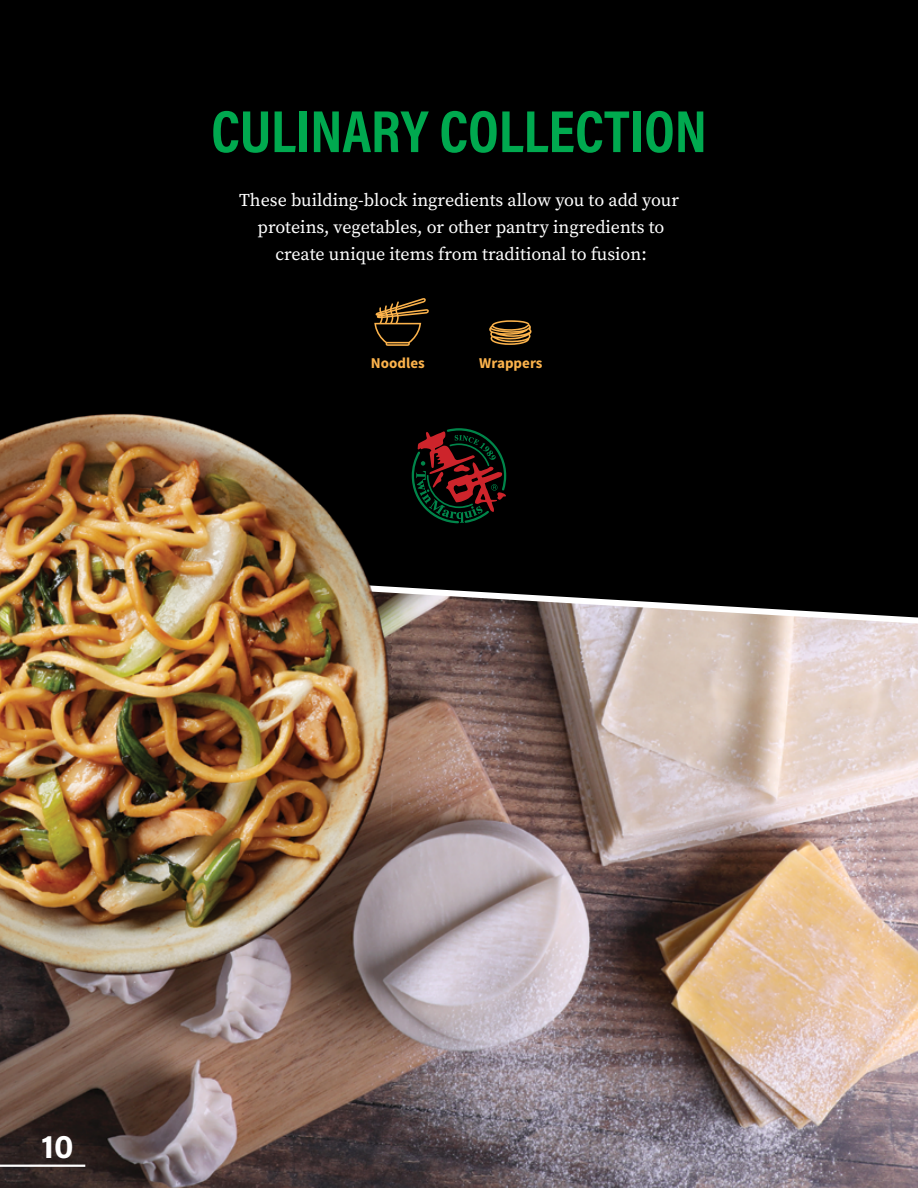
<style>
.page{position:relative;width:918px;height:1188px;background:#000}
.page>*{position:absolute;margin:0;border:0;box-sizing:border-box;transform-origin:0 0}
.t1{font:700 60px "Acumin Pro Cond";color:#00a94f}
.t2{font:700 33px "Acumin Pro";color:#fff}
.t3{font:18px/27px "Source Serif Pro";color:#fff;text-align:center}
.t4{font:700 15px "Source Sans Pro";color:#fcb34c}
</style>
<div class="page">
<img style="left:0;top:681px;width:918px;height:507px">
<svg style="left:374px;top:298px;width:55px;height:48px"></svg>
<svg style="left:489px;top:320px;width:43px;height:25px"></svg>
<svg style="left:408px;top:587px;width:510px;height:94px"></svg>
<hr style="left:0;top:1165px;width:85px;height:2px;background:#fff">
<img style="left:0;top:414px;width:408px;height:583px">
<svg style="left:412px;top:428px;width:94px;height:95px"></svg>
<h1 class="t1" style="left:211px;top:92px;width:497px">CULINARY COLLECTION</h1>
<p class="t3" style="left:239px;top:187px;width:441px">These building-block ingredients allow you to add your proteins, vegetables, or other pantry ingredients to create unique items from traditional to fusion:</p>
<p class="t4" style="left:371px;top:354px;width:55px">Noodles</p>
<p class="t4" style="left:479px;top:354px;width:65px">Wrappers</p>
<h2 class="t2" style="left:41px;top:1124px;width:34px">10</h2>
</div>
